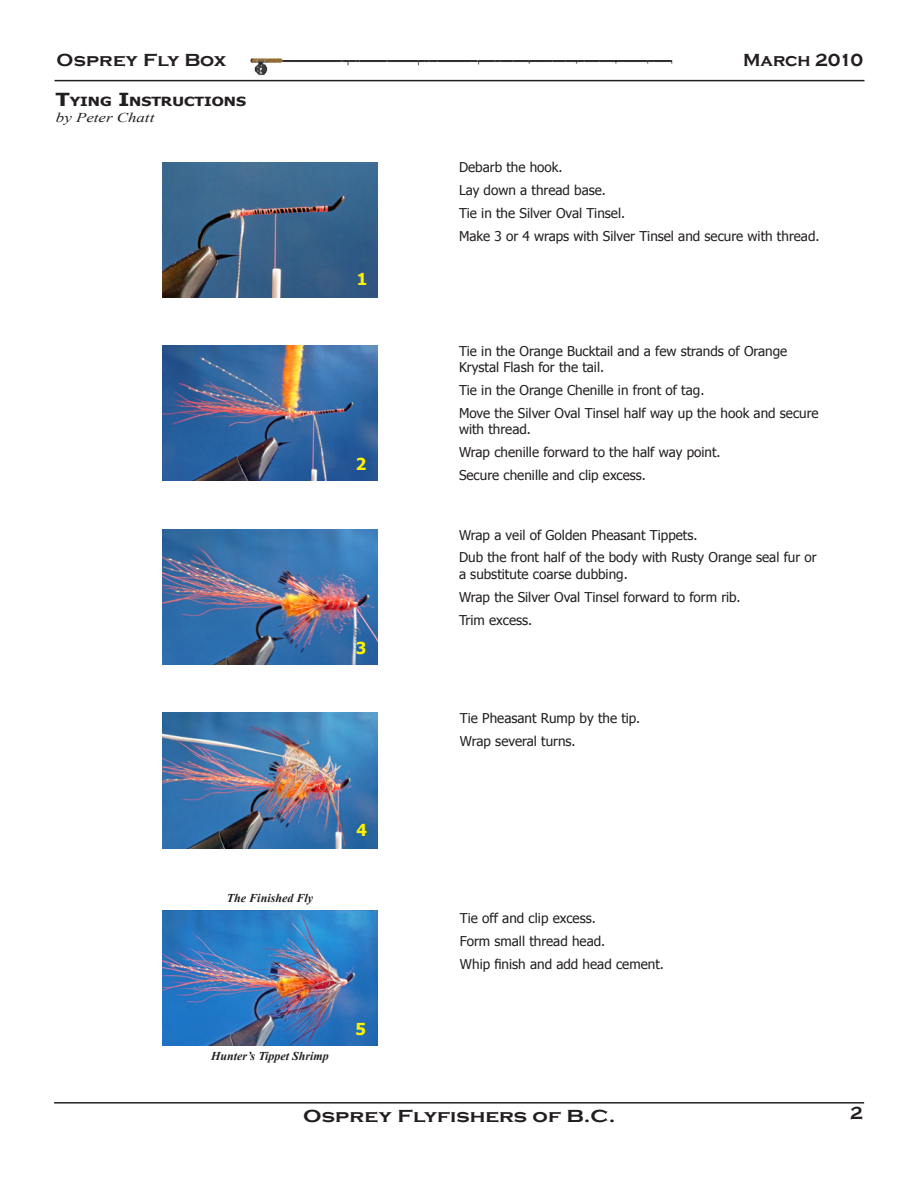
<style>
.page{position:relative;width:918px;height:1188px;background:#fff}
.page>*{position:absolute;margin:0;border:0;box-sizing:border-box;transform-origin:0 0}
.t1{font:700 18px "Copperplate Gothic";color:#231f20;scale:1.2 1}
.t2{font:700 18px "Copperplate Gothic";color:#231f20;scale:1.1 1}
.t3{font:700 18px "Copperplate Gothic";color:#231f20}
.t4{font:700 16.5px "Tahoma";color:#fff101}
.t5{font:13.5px/16.2px "Tahoma";color:#231f20}
.t6{font:italic 13.5px "Times New Roman";color:#231f20;scale:1.25 1}
.t7{font:700 12.6px "Tahoma";color:#231f20;scale:1.25 1}
.t8{font:italic 700 12px "Times New Roman";color:#231f20}
.s1{font-size:18px}
</style>
<div class="page">
<hr style="left:54px;top:1102px;width:810px;height:2px;background:#231f20">
<hr style="left:55px;top:80px;width:810px;height:1px;background:#231f20">
<img style="left:250px;top:58px;width:423px;height:18px">
<img style="left:162px;top:162px;width:216px;height:135px">
<img style="left:162px;top:346px;width:216px;height:135px">
<img style="left:162px;top:529px;width:216px;height:136px">
<img style="left:162px;top:713px;width:216px;height:135px">
<img style="left:162px;top:911px;width:216px;height:135px">
<p class="t2" style="left:57px;top:50px;width:156px">Osprey Fly Box</p>
<p class="t3" style="left:743px;top:50px;width:122px">March 2010</p>
<p class="t7" style="left:56px;top:92px;width:154px"><span class="s1">T</span>YING <span class="s1">I</span>NSTRUCTIONS</p>
<p class="t6" style="left:56px;top:108px;width:80px">by Peter Chatt</p>
<p class="t4" style="left:357px;top:268px;width:12px">1</p>
<p class="t4" style="left:356px;top:453px;width:12px">2</p>
<p class="t4" style="left:356px;top:636px;width:12px">3</p>
<p class="t8" style="left:227px;top:890px;width:88px">The Finished Fly</p>
<p class="t4" style="left:357px;top:819px;width:12px">4</p>
<p class="t8" style="left:211px;top:1047px;width:119px">Hunter’s Tippet Shrimp</p>
<p class="t4" style="left:355px;top:1017px;width:12px">5</p>
<p class="t5" style="left:459px;top:159px;width:105px">Debarb the hook.</p>
<p class="t5" style="left:459px;top:182px;width:149px">Lay down a thread base.</p>
<p class="t5" style="left:459px;top:205px;width:168px">Tie in the Silver Oval Tinsel.</p>
<p class="t5" style="left:459px;top:228px;width:362px">Make 3 or 4 wraps with Silver Tinsel and secure with thread.</p>
<p class="t5" style="left:459px;top:342px;width:330px">Tie in the Orange Bucktail and a few strands of Orange<br>Krystal Flash for the tail.</p>
<p class="t5" style="left:459px;top:381px;width:247px">Tie in the Orange Chenille in front of tag.</p>
<p class="t5" style="left:459px;top:404px;width:361px">Move the Silver Oval Tinsel half way up the hook and secure with thread.</p>
<p class="t5" style="left:459px;top:444px;width:263px">Wrap chenille forward to the half way point.</p>
<p class="t5" style="left:459px;top:467px;width:189px">Secure chenille and clip excess.</p>
<p class="t5" style="left:459px;top:526px;width:240px">Wrap a veil of Golden Pheasant Tippets.</p>
<p class="t5" style="left:459px;top:549px;width:359px">Dub the front half of the body with Rusty Orange seal fur or a substitute coarse dubbing.</p>
<p class="t5" style="left:459px;top:588px;width:283px">Wrap the Silver Oval Tinsel forward to form rib.</p>
<p class="t5" style="left:459px;top:611px;width:75px">Trim excess.</p>
<p class="t5" style="left:460px;top:710px;width:182px">Tie Pheasant Rump by the tip.</p>
<p class="t5" style="left:460px;top:732px;width:117px">Wrap several turns.</p>
<p class="t5" style="left:460px;top:909px;width:137px">Tie off and clip excess.</p>
<p class="t5" style="left:460px;top:932px;width:147px">Form small thread head.</p>
<p class="t5" style="left:460px;top:955px;width:205px">Whip finish and add head cement.</p>
<p class="t1" style="left:303px;top:1106px;width:262px">Osprey Flyfishers of B.C.</p>
<p class="t3" style="left:850px;top:1103px;width:14px">2</p>
</div>
